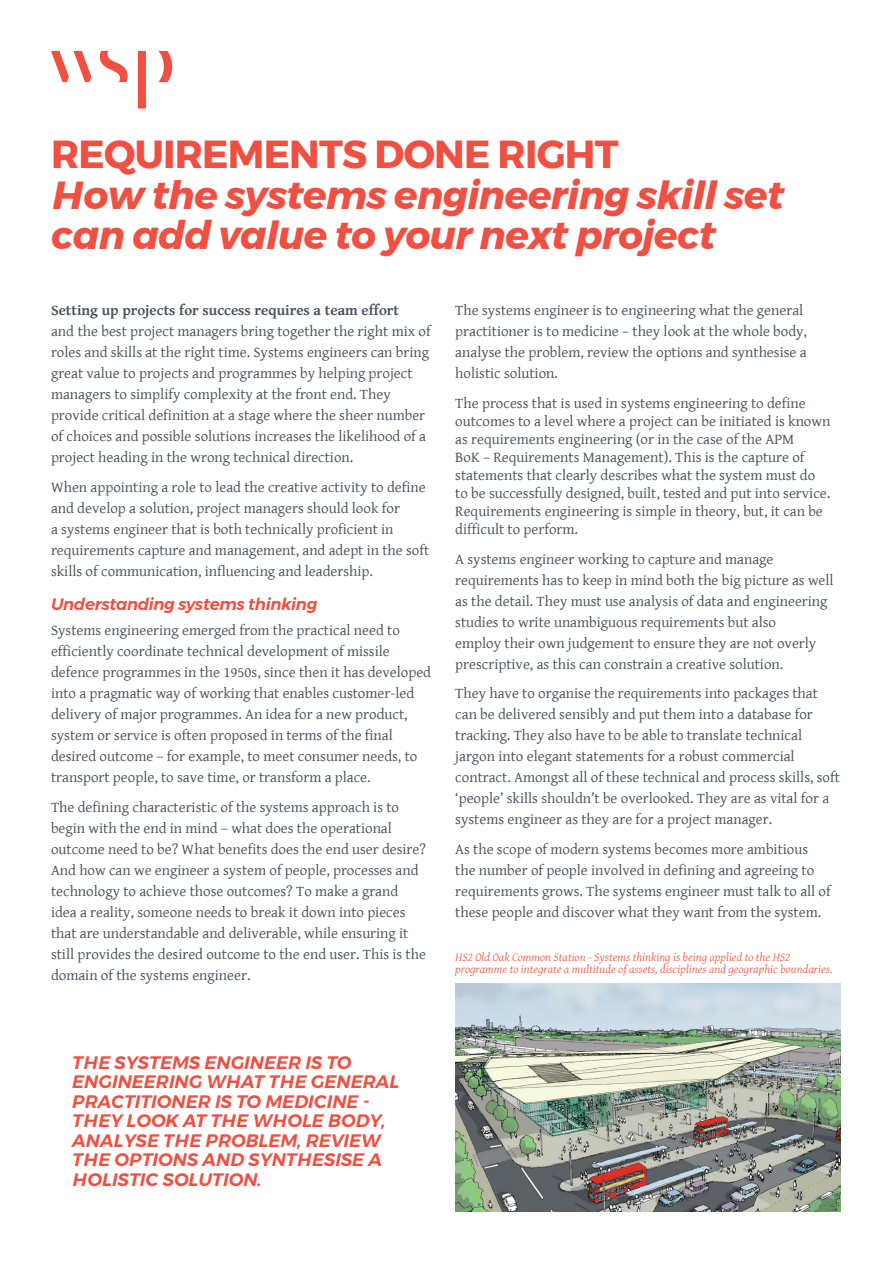
<style>
.page{position:relative;width:893px;height:1263px;background:#fff}
.page>*{position:absolute;margin:0;border:0;box-sizing:border-box;transform-origin:0 0}
.Document_title{font:italic 700 39px/40.5px "Montserrat";letter-spacing:-.02em;color:#ef5042}
.Call_out{font:italic 600 18px/19.5px "Montserrat";color:#ef5042}
.Sub_heading{font:italic 600 16.5px "Montserrat";letter-spacing:-.02em;color:#ef5042}
.Body_text{font:15px/21px "Gentium Basic";color:#434f58}
.Body_text-2{font:italic 12px/12px "Gentium Basic";color:#f16450}
.s1{font-style:normal}
.s2{font-weight:700}
</style>
<div class="page">
<svg style="left:158px;top:51px;width:14px;height:31px"></svg>
<svg style="left:51px;top:51px;width:40px;height:31px"></svg>
<svg style="left:138px;top:51px;width:8px;height:58px"></svg>
<svg style="left:100px;top:51px;width:28px;height:31px"></svg>
<img style="left:455px;top:983px;width:386px;height:228px">
<p class="Document_title" style="left:51px;top:134px;width:735px"><span class="s1">REQUIREMENTS DONE RIGHT<br></span>How the systems engineering skill set can add value to your next project</p>
<p class="Body_text" style="left:51px;top:300px;width:381px"><span class="s2">Setting up projects for success requires a team effort<br></span>and the best project managers bring together the right mix of roles and skills at the right time. Systems engineers can bring great value to projects and programmes by helping project managers to simplify complexity at the front end. They provide critical definition at a stage where the sheer number of choices and possible solutions increases the likelihood of a project heading in the wrong technical direction.</p>
<p class="Body_text" style="left:51px;top:476px;width:380px">When appointing a role to lead the creative activity to define and develop a solution, project managers should look for<br>a systems engineer that is both technically proficient in requirements capture and management, and adept in the soft skills of communication, influencing and leadership.</p>
<p class="Sub_heading" style="left:51px;top:591px;width:268px">Understanding systems thinking</p>
<p class="Body_text" style="left:51px;top:619px;width:382px">Systems engineering emerged from the practical need to efficiently coordinate technical development of missile defence programmes in the 1950s, since then it has developed into a pragmatic way of working that enables customer-led delivery of major programmes. An idea for a new product, system or service is often proposed in terms of the final desired outcome – for example, to meet consumer needs, to transport people, to save time, or transform a place.</p>
<p class="Body_text" style="left:51px;top:796px;width:376px">The defining characteristic of the systems approach is to begin with the end in mind – what does the operational outcome need to be? What benefits does the end user desire?<br>And how can we engineer a system of people, processes and technology to achieve those outcomes? To make a grand idea a reality, someone needs to break it down into pieces that are understandable and deliverable, while ensuring it still provides the desired outcome to the end user. This is the domain of the systems engineer.</p>
<p class="Body_text" style="left:455px;top:300px;width:353px">The systems engineer is to engineering what the general practitioner is to medicine – they look at the whole body, analyse the problem, review the options and synthesise a holistic solution.</p>
<p class="Body_text" style="left:455px;top:394px;width:377px;line-height:18px">The process that is used in systems engineering to define outcomes to a level where a project can be initiated is known as requirements engineering (or in the case of the APM<br>BoK – Requirements Management). This is the capture of statements that clearly describes what the system must do to be successfully designed, built, tested and put into service.<br>Requirements engineering is simple in theory, but, it can be difficult to perform.</p>
<p class="Body_text" style="left:455px;top:548px;width:380px">A systems engineer working to capture and manage requirements has to keep in mind both the big picture as well as the detail. They must use analysis of data and engineering studies to write unambiguous requirements but also<br>employ their own judgement to ensure they are not overly prescriptive, as this can constrain a creative solution.</p>
<p class="Body_text" style="left:455px;top:682px;width:386px">They have to organise the requirements into packages that can be delivered sensibly and put them into a database for tracking. They also have to be able to translate technical jargon into elegant statements for a robust commercial contract. Amongst all of these technical and process skills, soft ‘people’ skills shouldn’t be overlooked. They are as vital for a systems engineer as they are for a project manager.</p>
<p class="Body_text" style="left:455px;top:838px;width:377px">As the scope of modern systems becomes more ambitious the number of people involved in defining and agreeing to requirements grows. The systems engineer must talk to all of these people and discover what they want from the system.</p>
<p class="Body_text-2" style="left:455px;top:951px;width:379px">HS2 Old Oak Common Station - Systems thinking is being applied to the HS2 programme to integrate a multitude of assets, disciplines and geographic boundaries.</p>
<p class="Call_out" style="left:72px;top:1053px;width:329px">THE SYSTEMS ENGINEER IS TO<br>ENGINEERING WHAT THE GENERAL<br>PRACTITIONER IS TO MEDICINE -<br>THEY LOOK AT THE WHOLE BODY,<br>ANALYSE THE PROBLEM, REVIEW<br>THE OPTIONS AND SYNTHESISE A<br>HOLISTIC SOLUTION.</p>
</div>
